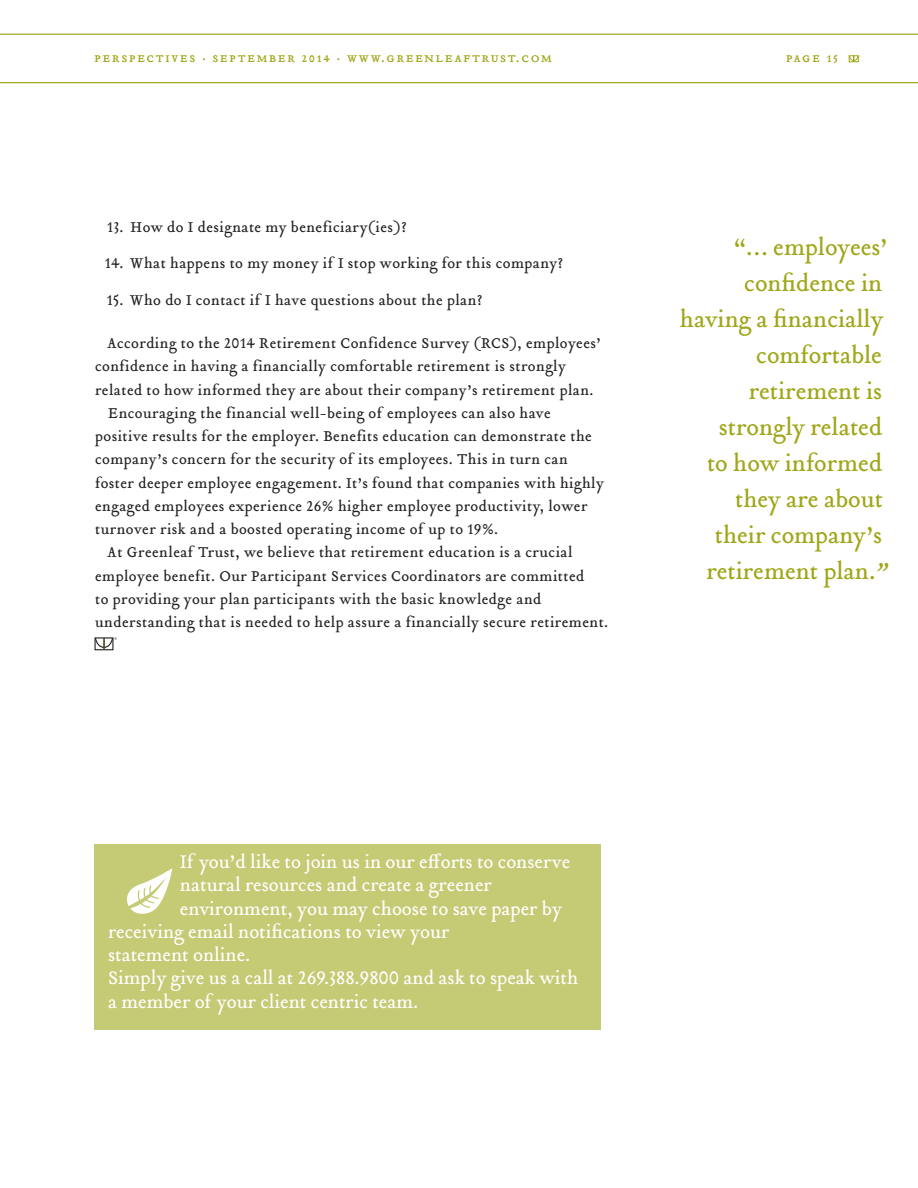
<style>
.page{position:relative;width:918px;height:1188px;background:#fff}
.page>*{position:absolute;margin:0;border:0;box-sizing:border-box;transform-origin:0 0}
.Callout{font:25.5px/36px "Tribute Roman";letter-spacing:-.005em;color:#9fa617;text-align:right}
.Article_Body_Copy{font:20.25px "Tribute Roman";letter-spacing:-.005em;color:#fff}
.Article_Body_Copy-2{font:15.75px/23.2px "Tribute Roman";letter-spacing:.025em;color:#231f20}
.t1{font:15px "Tribute Roman Small Caps";letter-spacing:.11em;color:#9fa617}
.s1{font-family:"Tribute";font-style:italic}
</style>
<div class="page">
<svg style="left:849px;top:55px;width:11px;height:7px"></svg>
<hr style="left:0;top:34px;width:918px;height:1px;background:#9fa617">
<hr style="left:0;top:82px;width:918px;height:1px;background:#9fa617">
<div style="left:94px;top:844px;width:508px;height:186px;background:#c5ca74"></div>
<svg style="left:127px;top:868px;width:45px;height:46px"></svg>
<svg style="left:94px;top:637px;width:23px;height:13px"></svg>
<p class="t1" style="left:94px;top:47px;width:459px">perspectives . september 2014 . www.greenleaftrust.com</p>
<p class="t1" style="left:786px;top:47px;width:53px">page 15</p>
<p class="Article_Body_Copy-2" style="left:107px;top:215px;width:301px">13. How do I designate my beneficiary(ies)?</p>
<p class="Article_Body_Copy-2" style="left:105px;top:252px;width:460px">14. What happens to my money if I stop working for this company?</p>
<p class="Article_Body_Copy-2" style="left:107px;top:289px;width:378px">15. Who do I contact if I have questions about the plan?</p>
<p class="Article_Body_Copy-2" style="left:95px;top:331px;width:507px;text-indent:12px">According to the 2014 Retirement Confidence Survey (RCS), employees’ confidence in having a financially comfortable retirement is strongly related to how informed they are about their company’s retirement plan.</p>
<p class="Article_Body_Copy-2" style="left:95px;top:401px;width:510px;text-indent:13px">Encouraging the financial well-being of employees can also have positive results for the employer. Benefits education can demonstrate the company’s concern for the security of its employees. This in turn can foster deeper employee engagement. It’s found that companies with highly engaged employees experience 26% higher employee productivity, lower turnover risk and a boosted operating income of up to 19%.</p>
<p class="Article_Body_Copy-2" style="left:95px;top:541px;width:515px;text-indent:12px">At Greenleaf Trust, we believe that retirement education is a crucial employee benefit. Our Participant Services Coordinators are committed<br>to providing your plan participants with the basic knowledge and understanding that is needed to help assure a financially secure retirement.</p>
<p class="Callout" style="left:680px;top:229px;width:210px">“… employees’ confidence in having a financially comfortable retirement is strongly related<br>to how informed they are about<br>their company’s retirement plan.<span class="s1">”</span></p>
<p class="Article_Body_Copy" style="left:180px;top:848px;width:392px">If you’d like to join us in our efforts to conserve</p>
<p class="Article_Body_Copy" style="left:180px;top:871px;width:314px">natural resources and create a greener</p>
<p class="Article_Body_Copy" style="left:180px;top:895px;width:384px">environment, you may choose to save paper by</p>
<p class="Article_Body_Copy" style="left:108px;top:918px;width:343px">receiving email notifications to view your</p>
<p class="Article_Body_Copy" style="left:108px;top:941px;width:144px">statement online.</p>
<p class="Article_Body_Copy" style="left:108px;top:964px;width:472px">Simply give us a call at 269.388.9800 and ask to speak with</p>
<p class="Article_Body_Copy" style="left:108px;top:988px;width:312px">a member of your client centric team.</p>
</div>
